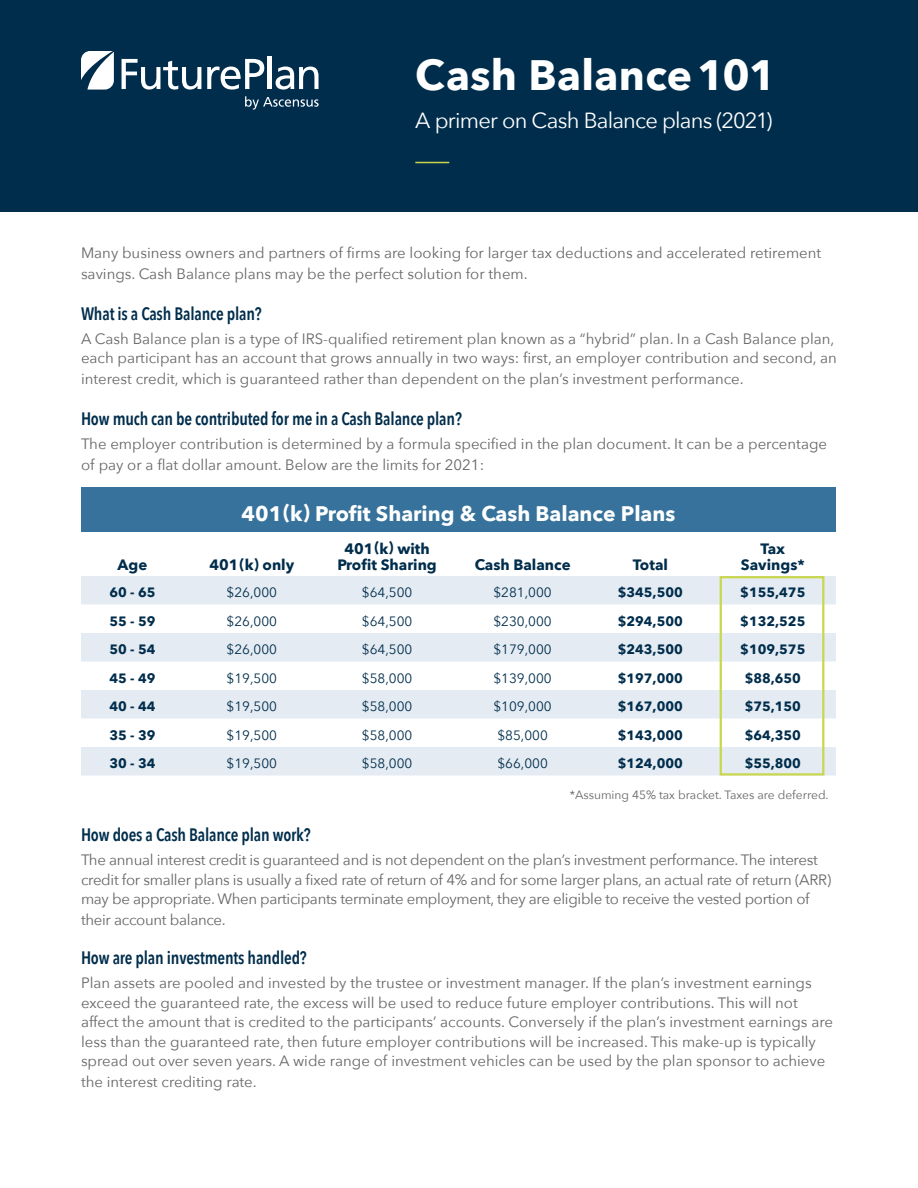
<style>
.page{position:relative;width:918px;height:1188px;background:#fff}
.page>*{position:absolute;margin:0;border:0;box-sizing:border-box;transform-origin:0 0}
.t1{font:700 42.45px "Avenir Next";letter-spacing:.01em;color:#fff}
.t2{font:21.9px "Avenir Next";letter-spacing:-.04em;color:#fff}
.table_head{font:700 21px "Avenir Next";color:#fff}
.subhead{font:600 18px "Avenir Next Condensed";letter-spacing:-.01em;color:#002d4c;scale:.95 1}
.body{font:15px/19.5px "Avenir Next";color:#666}
.body-2{font:15px/19.5px "Avenir Next";letter-spacing:-.02em;color:#666}
.t3{font:700 15px/16.5px "Avenir Next";color:#002d4c;text-align:center}
.t4{font:13.5px "Avenir Next";color:#002d4c}
.t5{font:700 13.5px "Avenir Next";color:#002d4c}
.t6{font:12px "Avenir Next";color:#666}
</style>
<div class="page">
<div style="left:81px;top:488px;width:755px;height:44px;background:#36729b"></div>
<svg style="left:81px;top:576px;width:755px;height:200px;fill:#e4ebf2"></svg>
<div style="left:720px;top:576px;width:104px;height:200px;border:2px solid #c8d74d"></div>
<div style="left:0;top:0;width:918px;height:212px;background:#002d4c"></div>
<hr style="left:415px;top:162px;width:34px;height:1px;background:#c8d74d">
<svg style="left:122px;top:59px;width:79px;height:31px"></svg>
<svg style="left:207px;top:59px;width:57px;height:31px"></svg>
<hr style="left:268px;top:57px;width:4px;height:32px;background:#fff">
<svg style="left:276px;top:67px;width:43px;height:23px"></svg>
<svg style="left:245px;top:96px;width:74px;height:14px"></svg>
<svg style="left:81px;top:51px;width:33px;height:39px"></svg>
<p class="t1" style="left:415px;top:38px;width:362px">Cash Balance 101</p>
<p class="t2" style="left:415px;top:102px;width:359px">A primer on Cash Balance plans (2021)</p>
<p class="body" style="left:81px;top:242px;width:742px;line-height:21px">Many business owners and partners of firms are looking for larger tax deductions and accelerated retirement savings. Cash Balance plans may be the perfect solution for them.</p>
<p class="subhead" style="left:81px;top:298px;width:192px">What is a Cash Balance plan?</p>
<p class="body" style="left:81px;top:328px;width:757px">A Cash Balance plan is a type of IRS-qualified retirement plan known as a “hybrid” plan. In a Cash Balance plan, each participant has an account that grows annually in two ways: first, an employer contribution and second, an</p>
<p class="body" style="left:81px;top:368px;width:664px">interest credit, which is guaranteed rather than dependent on the plan’s investment performance.</p>
<p class="subhead" style="left:81px;top:403px;width:402px">How much can be contributed for me in a Cash Balance plan?</p>
<p class="body" style="left:81px;top:432px;width:748px;line-height:21px">The employer contribution is determined by a formula specified in the plan document. It can be a percentage of pay or a flat dollar amount. Below are the limits for 2021:</p>
<p class="table_head" style="left:242px;top:495px;width:435px">401(k) Profit Sharing &amp; Cash Balance Plans</p>
<p class="t3" style="left:118px;top:556px;width:31px">Age</p>
<p class="t3" style="left:209px;top:556px;width:86px">401(k) only</p>
<p class="t3" style="left:337px;top:540px;width:101px">401(k) with<br>Profit Sharing</p>
<p class="t3" style="left:741px;top:540px;width:65px">Tax<br>Savings*</p>
<p class="t3" style="left:475px;top:556px;width:97px">Cash Balance</p>
<p class="t3" style="left:633px;top:556px;width:37px">Total</p>
<p class="t5" style="left:109px;top:581px;width:48px">60 - 65</p>
<p class="t4" style="left:227px;top:581px;width:52px">$26,000</p>
<p class="t4" style="left:362px;top:581px;width:52px">$64,500</p>
<p class="t4" style="left:494px;top:581px;width:60px">$281,000</p>
<p class="t5" style="left:618px;top:581px;width:67px">$345,500</p>
<p class="t5" style="left:740px;top:581px;width:67px">$155,475</p>
<p class="t5" style="left:109px;top:609px;width:48px">55 - 59</p>
<p class="t4" style="left:227px;top:609px;width:52px">$26,000</p>
<p class="t4" style="left:362px;top:609px;width:52px">$64,500</p>
<p class="t4" style="left:494px;top:609px;width:60px">$230,000</p>
<p class="t5" style="left:618px;top:609px;width:67px">$294,500</p>
<p class="t5" style="left:740px;top:609px;width:67px">$132,525</p>
<p class="t5" style="left:109px;top:638px;width:48px">50 - 54</p>
<p class="t4" style="left:227px;top:638px;width:52px">$26,000</p>
<p class="t4" style="left:362px;top:638px;width:52px">$64,500</p>
<p class="t4" style="left:494px;top:638px;width:60px">$179,000</p>
<p class="t5" style="left:618px;top:638px;width:67px">$243,500</p>
<p class="t5" style="left:740px;top:638px;width:67px">$109,575</p>
<p class="t5" style="left:109px;top:666px;width:48px">45 - 49</p>
<p class="t4" style="left:227px;top:666px;width:52px">$19,500</p>
<p class="t4" style="left:362px;top:666px;width:52px">$58,000</p>
<p class="t4" style="left:494px;top:666px;width:60px">$139,000</p>
<p class="t5" style="left:618px;top:666px;width:67px">$197,000</p>
<p class="t5" style="left:745px;top:666px;width:58px">$88,650</p>
<p class="t5" style="left:109px;top:695px;width:48px">40 - 44</p>
<p class="t4" style="left:227px;top:695px;width:52px">$19,500</p>
<p class="t4" style="left:362px;top:695px;width:52px">$58,000</p>
<p class="t4" style="left:494px;top:695px;width:60px">$109,000</p>
<p class="t5" style="left:618px;top:695px;width:67px">$167,000</p>
<p class="t5" style="left:745px;top:695px;width:58px">$75,150</p>
<p class="t5" style="left:109px;top:723px;width:48px">35 - 39</p>
<p class="t4" style="left:227px;top:723px;width:52px">$19,500</p>
<p class="t4" style="left:362px;top:723px;width:52px">$58,000</p>
<p class="t4" style="left:497px;top:723px;width:52px">$85,000</p>
<p class="t5" style="left:618px;top:723px;width:67px">$143,000</p>
<p class="t5" style="left:745px;top:723px;width:58px">$64,350</p>
<p class="t5" style="left:109px;top:752px;width:48px">30 - 34</p>
<p class="t4" style="left:227px;top:752px;width:52px">$19,500</p>
<p class="t4" style="left:362px;top:752px;width:52px">$58,000</p>
<p class="t4" style="left:497px;top:752px;width:52px">$66,000</p>
<p class="t5" style="left:618px;top:752px;width:67px">$124,000</p>
<p class="t5" style="left:745px;top:752px;width:58px">$55,800</p>
<p class="t6" style="left:570px;top:785px;width:261px">*Assuming 45% tax bracket. Taxes are deferred.</p>
<p class="subhead" style="left:81px;top:819px;width:243px">How does a Cash Balance plan work?</p>
<p class="body-2" style="left:81px;top:850px;width:752px">The annual interest credit is guaranteed and is not dependent on the plan’s investment performance. The interest credit for smaller plans is usually a fixed rate of return of 4% and for some larger plans, an actual rate of return (ARR) may be appropriate. When participants terminate employment, they are eligible to receive the vested portion of</p>
<p class="body-2" style="left:81px;top:910px;width:146px">their account balance.</p>
<p class="subhead" style="left:81px;top:942px;width:239px">How are plan investments handled?</p>
<p class="body" style="left:81px;top:973px;width:754px">Plan assets are pooled and invested by the trustee or investment manager. If the plan’s investment earnings exceed the guaranteed rate, the excess will be used to reduce future employer contributions. This will not affect the amount that is credited to the participants’ accounts. Conversely if the plan’s investment earnings are less than the guaranteed rate, then future employer contributions will be increased. This make-up is typically spread out over seven years. A wide range of investment vehicles can be used by the plan sponsor to achieve</p>
<p class="body" style="left:81px;top:1072px;width:177px">the interest crediting rate.</p>
</div>
